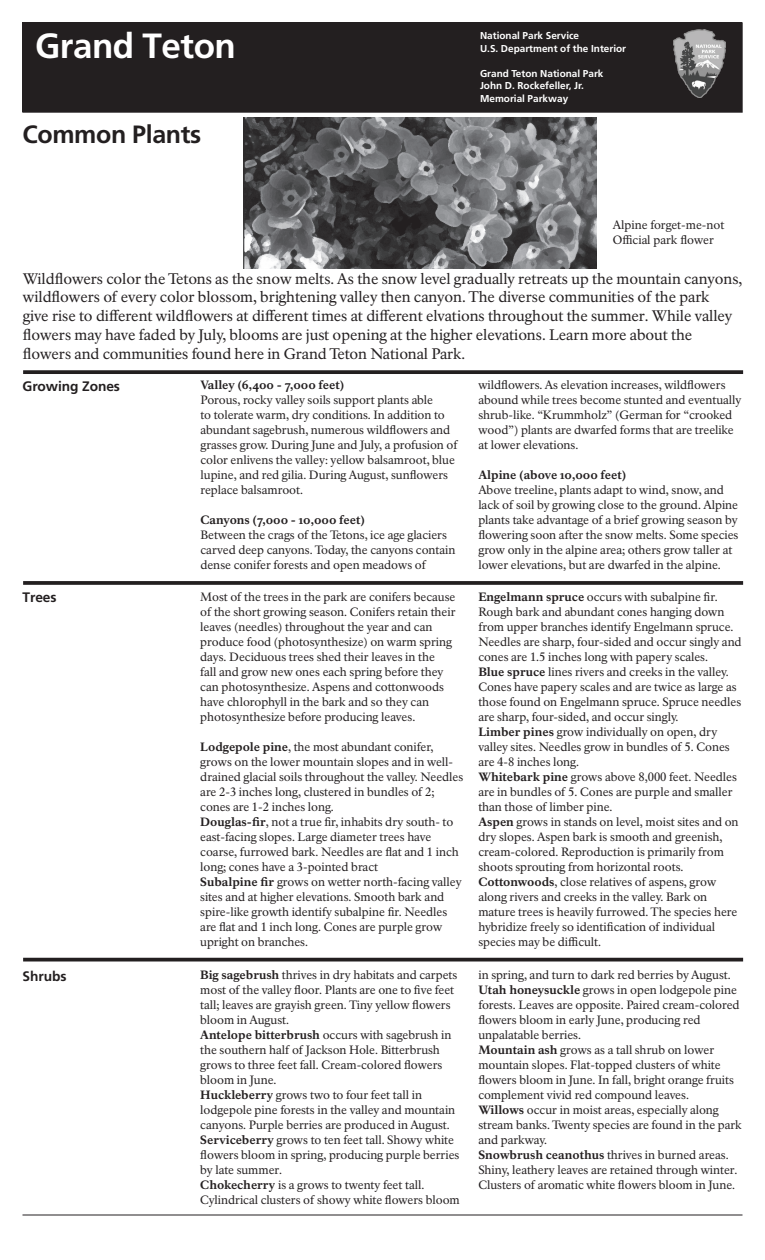
<style>
.page{position:relative;width:765px;height:1260px;background:#fff}
.page>*{position:absolute;margin:0;border:0;box-sizing:border-box;transform-origin:0 0}
.t1{font:700 35px "Frutiger LT Std";letter-spacing:-.015em;color:#fff}
.t2{font:700 25px "Frutiger LT Std";letter-spacing:-.015em;color:#231f20}
.t3{font:15px/18.8px "NPS Rawlinson OT Old";letter-spacing:-.005em;color:#231f20}
.t4{font:700 13.75px "Frutiger LT Std";letter-spacing:-.005em;color:#231f20}
.t5{font:11.88px/15px "NPS Rawlinson OT";color:#231f20}
.t6{font:11.88px/15px "NPS Rawlinson OT Old";color:#231f20}
.t7{font:800 11.88px "NPS Rawlinson OT Old";color:#231f20}
.t8{font:700 10px/12.5px "Frutiger LT Std";color:#fff}
.s1{font-family:"NPS Rawlinson OT Old";font-weight:800}
</style>
<div class="page">
<div style="left:23px;top:23px;width:719px;height:89px;background:#231f20"></div>
<svg style="left:23px;top:370px;width:720px;height:4px;background:#312d2e"></svg>
<svg style="left:23px;top:581px;width:720px;height:4px;background:#302c2d"></svg>
<hr style="left:23px;top:958px;width:720px;height:3px;background:#231f20">
<div style="left:22px;top:22px;width:720px;height:90px;border:1px solid #231f20"></div>
<hr style="left:22px;top:1215px;width:720px;height:1px;background:#231f20">
<img style="left:673px;top:29px;width:53px;height:68px">
<img style="left:244px;top:118px;width:353px;height:151px">
<h1 class="t1" style="left:35px;top:25px;width:202px">Grand Teton</h1>
<p class="t8" style="left:480px;top:29px;width:148px">National Park Service<br>U.S. Department of the Interior</p>
<p class="t8" style="left:480px;top:67px;width:125px">Grand Teton National Park<br>John D. Rockefeller, Jr.<br>Memorial Parkway</p>
<h2 class="t2" style="left:22px;top:119px;width:180px">Common Plants</h2>
<p class="t6" style="left:613px;top:218px;width:113px">Alpine forget-me-not<br>Ofcial park fower</p>
<p class="t3" style="left:23px;top:269px;width:721px">Wildfowers color the Tetons as the snow melts. As the snow level gradually retreats up the mountain canyons, wildfowers of every color blossom, brightening valley then canyon. The diverse communities of the park<br>give rise to diferent wildfowers at diferent times at diferent elvations throughout the summer. While valley fowers may have faded by July, blooms are just opening at the higher elevations. Learn more about the fowers and communities found here in Grand Teton National Park.</p>
<h3 class="t4" style="left:22px;top:378px;width:99px">Growing Zones</h3>
<p class="t5" style="left:200px;top:378px;width:259px"><span class="s1">Valley (6,400 - 7,000 feet)<br></span>Porous, rocky valley soils support plants able<br>to tolerate warm, dry conditions. In addition to abundant sagebrush, numerous wildfowers and grasses grow. During June and July, a profusion of color enlivens the valley: yellow balsamroot, blue lupine, and red gilia. During August, sunfowers replace balsamroot.</p>
<p class="t7" style="left:200px;top:513px;width:166px">Canyons (7,000 - 10,000 feet)</p>
<p class="t5" style="left:200px;top:528px;width:256px">Between the crags of the Tetons, ice age glaciers carved deep canyons. Today, the canyons contain dense conifer forests and open meadows of</p>
<p class="t5" style="left:478px;top:378px;width:265px">wildfowers. As elevation increases, wildfowers abound while trees become stunted and eventually shrub-like. “Krummholz” (German for “crooked wood”) plants are dwarfed forms that are treelike at lower elevations.</p>
<p class="t5" style="left:478px;top:468px;width:262px"><span class="s1">Alpine (above 10,000 feet)<br></span>Above treeline, plants adapt to wind, snow, and lack of soil by growing close to the ground. Alpine plants take advantage of a brief growing season by fowering soon after the snow melts. Some species grow only in the alpine area; others grow taller at lower elevations, but are dwarfed in the alpine.</p>
<h3 class="t4" style="left:22px;top:590px;width:36px">Trees</h3>
<p class="t5" style="left:200px;top:590px;width:257px">Most of the trees in the park are conifers because of the short growing season. Conifers retain their leaves (needles) throughout the year and can produce food (photosynthesize) on warm spring days. Deciduous trees shed their leaves in the<br>fall and grow new ones each spring before they can photosynthesize. Aspens and cottonwoods have chlorophyll in the bark and so they can photosynthesize before producing leaves.</p>
<p class="t5" style="left:200px;top:739px;width:265px"><span class="s1">Lodgepole pine</span>, the most abundant conifer, grows on the lower mountain slopes and in well&shy;drained glacial soils throughout the valley. Needles are 2-3 inches long, clustered in bundles of 2; cones are 1-2 inches long.<br><span class="s1">Douglas-fr</span>, not a true fr, inhabits dry south- to east-facing slopes. Large diameter trees have coarse, furrowed bark. Needles are fat and 1 inch long; cones have a 3-pointed bract<br><span class="s1">Subalpine fr</span> grows on wetter north-facing valley sites and at higher elevations. Smooth bark and spire-like growth identify subalpine fr. Needles are fat and 1 inch long. Cones are purple grow upright on branches.</p>
<p class="t5" style="left:478px;top:589px;width:265px"><span class="s1">Engelmann spruce</span> occurs with subalpine fr.<br>Rough bark and abundant cones hanging down from upper branches identify Engelmann spruce.<br>Needles are sharp, four-sided and occur singly and cones are 1.5 inches long with papery scales.<br><span class="s1">Blue spruce</span> lines rivers and creeks in the valley.<br>Cones have papery scales and are twice as large as those found on Engelmann spruce. Spruce needles are sharp, four-sided, and occur singly.<br><span class="s1">Limber pines</span> grow individually on open, dry valley sites. Needles grow in bundles of 5. Cones are 4-8 inches long.<br><span class="s1">Whitebark pine</span> grows above 8,000 feet. Needles are in bundles of 5. Cones are purple and smaller than those of limber pine.<br><span class="s1">Aspen</span> grows in stands on level, moist sites and on dry slopes. Aspen bark is smooth and greenish, cream-colored. Reproduction is primarily from shoots sprouting from horizontal roots.<br><span class="s1">Cottonwoods</span>, close relatives of aspens, grow along rivers and creeks in the valley. Bark on mature trees is heavily furrowed. The species here hybridize freely so identifcation of individual species may be difcult.</p>
<h3 class="t4" style="left:22px;top:968px;width:45px">Shrubs</h3>
<p class="t5" style="left:200px;top:968px;width:261px"><span class="s1">Big sagebrush</span> thrives in dry habitats and carpets most of the valley foor. Plants are one to fve feet tall; leaves are grayish green. Tiny yellow fowers bloom in August.<br><span class="s1">Antelope bitterbrush</span> occurs with sagebrush in the southern half of Jackson Hole. Bitterbrush grows to three feet fall. Cream-colored fowers bloom in June.<br><span class="s1">Huckleberry</span> grows two to four feet tall in lodgepole pine forests in the valley and mountain canyons. Purple berries are produced in August.<br><span class="s1">Serviceberry</span> grows to ten feet tall. Showy white fowers bloom in spring, producing purple berries by late summer.<br><span class="s1">Chokecherry</span> is a grows to twenty feet tall.<br>Cylindrical clusters of showy white fowers bloom</p>
<p class="t5" style="left:478px;top:968px;width:265px">in spring, and turn to dark red berries by August.<br><span class="s1">Utah honeysuckle</span> grows in open lodgepole pine forests. Leaves are opposite. Paired cream-colored fowers bloom in early June, producing red unpalatable berries.<br><span class="s1">Mountain ash</span> grows as a tall shrub on lower mountain slopes. Flat-topped clusters of white fowers bloom in June. In fall, bright orange fruits complement vivid red compound leaves.<br><span class="s1">Willows</span> occur in moist areas, especially along stream banks. Twenty species are found in the park and parkway.<br><span class="s1">Snowbrush ceanothus</span> thrives in burned areas.<br>Shiny, leathery leaves are retained through winter.<br>Clusters of aromatic white fowers bloom in June.</p>
</div>
